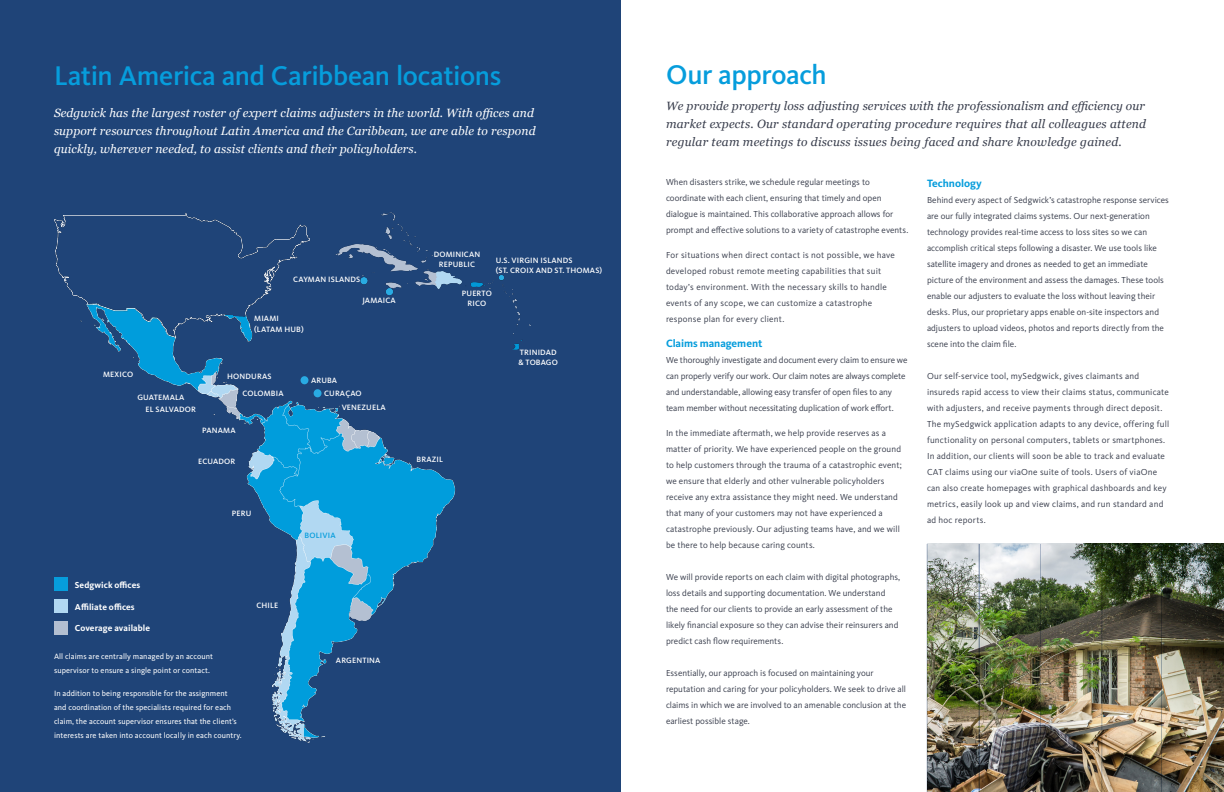
<style>
.page{position:relative;width:1224px;height:792px;background:#fff}
.page>*{position:absolute;margin:0;border:0;box-sizing:border-box;transform-origin:0 0}
.TOC_Tag{font:500 28px "Kievit OT";letter-spacing:-.015em;color:#069ddc}
.t1{font:italic 12px/18px "Georgia";letter-spacing:.02em;color:#373c4b;text-align:justify}
.t2{font:italic 12px/18px "Georgia";letter-spacing:.01em;color:#fff}
.t3{font:700 11px "Kievit OT";letter-spacing:-.005em;color:#069ddc}
.t4{font:9px/16px "Kievit OT";letter-spacing:.005em;color:#373c4b}
.t5{font:9px/16px "Kievit OT";letter-spacing:.025em;color:#373c4b}
.t6{font:700 9px "Kievit OT";letter-spacing:.01em;color:#fff}
.t7{font:8px/14px "Kievit OT";letter-spacing:.01em;color:#fff}
.t8{font:500 8px/10px "Kievit OT";letter-spacing:.02em;color:#fff;text-align:center}
.t9{font:500 8px "Kievit OT";letter-spacing:.02em;color:#069ddc}
</style>
<div class="page">
<div style="left:0;top:0;width:621px;height:792px;background:#1f4478"></div>
<img style="left:335px;top:212px;width:196px;height:138px">
<div style="left:54px;top:577px;width:14px;height:14px;background:#069ddc"></div>
<div style="left:54px;top:599px;width:14px;height:14px;background:#b1d8f2"></div>
<div style="left:54px;top:621px;width:14px;height:14px;background:#b3bfd1"></div>
<img style="left:113px;top:282px;width:359px;height:461px">
<img style="left:54px;top:213px;width:262px;height:134px">
<div style="left:314px;top:389px;width:8px;height:8px;background:#29abe3;border-radius:50%"></div>
<div style="left:301px;top:376px;width:7px;height:8px;background:#29abe3;border-radius:50%"></div>
<img style="left:927px;top:543px;width:297px;height:249px">
<hr style="left:979px;top:544px;width:1px;height:248px;background:#b3bfd1">
<hr style="left:927px;top:544px;width:1px;height:248px;background:#b3bfd1">
<hr style="left:1040px;top:544px;width:1px;height:248px;background:#b3bfd1">
<hr style="left:1102px;top:544px;width:1px;height:248px;background:#b3bfd1">
<hr style="left:1161px;top:544px;width:1px;height:248px;background:#b3bfd1">
<p class="TOC_Tag" style="left:54px;top:59px;width:449px">Latin America and Caribbean locations</p>
<p class="t2" style="left:54px;top:103px;width:483px">Sedgwick has the largest roster of expert claims adjusters in the world. With offices and support resources throughout Latin America and the Caribbean, we are able to respond quickly, wherever needed, to assist clients and their policyholders.</p>
<p class="t8" style="left:293px;top:275px;width:69px">CAYMAN ISLANDS</p>
<p class="t8" style="left:103px;top:369px;width:31px">MEXICO</p>
<p class="t8" style="left:137px;top:392px;width:49px">GUATEMALA</p>
<p class="t8" style="left:145px;top:404px;width:52px">EL SALVADOR</p>
<p class="t8" style="left:254px;top:313px;width:51px;line-height:11px;text-align:left">MIAMI (LATAM HUB)</p>
<p class="t8" style="left:227px;top:371px;width:46px">HONDURAS</p>
<p class="t8" style="left:311px;top:375px;width:28px">ARUBA</p>
<p class="t8" style="left:362px;top:295px;width:35px">JAMAICA</p>
<p class="t8" style="left:243px;top:388px;width:43px">COLOMBIA</p>
<p class="t8" style="left:324px;top:388px;width:39px">CURAÇAO</p>
<p class="t8" style="left:342px;top:403px;width:46px">VENEZUELA</p>
<p class="t8" style="left:202px;top:425px;width:35px">PANAMA</p>
<p class="t8" style="left:198px;top:457px;width:39px">ECUADOR</p>
<p class="t6" style="left:75px;top:579px;width:67px">Sedgwick offices</p>
<p class="t6" style="left:75px;top:601px;width:61px">Affiliate offices</p>
<p class="t6" style="left:75px;top:623px;width:77px">Coverage available</p>
<p class="t8" style="left:232px;top:508px;width:21px">PERU</p>
<p class="t8" style="left:256px;top:601px;width:24px">CHILE</p>
<p class="t7" style="left:54px;top:650px;width:161px">All claims are centrally managed by an account supervisor to ensure a single point or contact.</p>
<p class="t7" style="left:54px;top:686px;width:189px">In addition to being responsible for the assignment and coordination of the specialists required for each claim, the account supervisor ensures that the client’s interests are taken into account locally in each country.</p>
<p class="t9" style="left:305px;top:530px;width:33px">BOLIVIA</p>
<p class="t8" style="left:336px;top:655px;width:46px">ARGENTINA</p>
<p class="t8" style="left:434px;top:249px;width:48px">DOMINICAN<br>REPUBLIC</p>
<p class="t8" style="left:462px;top:288px;width:32px">PUERTO<br>RICO</p>
<p class="t8" style="left:496px;top:255px;width:108px;text-align:left">U.S. VIRGIN ISLANDS<br>(ST. CROIX AND ST. THOMAS)</p>
<p class="t8" style="left:417px;top:454px;width:28px">BRAZIL</p>
<p class="t8" style="left:520px;top:348px;width:38px">TRINIDAD</p>
<p class="t8" style="left:519px;top:358px;width:41px">&amp; TOBAGO</p>
<p class="TOC_Tag" style="left:666px;top:58px;width:162px">Our approach</p>
<p class="t1" style="left:666px;top:97px;width:482px">We provide property loss adjusting services with the professionalism and efficiency our market expects. Our standard operating procedure requires that all colleagues attend regular team meetings to discuss issues being faced and share knowledge gained.</p>
<p class="t4" style="left:666px;top:174px;width:244px">When disasters strike, we schedule regular meetings to coordinate with each client, ensuring that timely and open dialogue is maintained. This collaborative approach allows for prompt and effective solutions to a variety of catastrophe events.</p>
<p class="t5" style="left:666px;top:247px;width:231px">For situations when direct contact is not possible, we have developed robust remote meeting capabilities that suit today’s environment. With the necessary skills to handle events of any scope, we can customize a catastrophe response plan for every client.</p>
<p class="t3" style="left:666px;top:337px;width:98px">Claims management</p>
<p class="t4" style="left:666px;top:352px;width:243px">We thoroughly investigate and document every claim to ensure we can properly verify our work. Our claim notes are always complete and understandable, allowing easy transfer of open files to any team member without necessitating duplication of work effort.</p>
<p class="t4" style="left:666px;top:425px;width:237px">In the immediate aftermath, we help provide reserves as a matter of priority. We have experienced people on the ground to help customers through the trauma of a catastrophic event; we ensure that elderly and other vulnerable policyholders receive any extra assistance they might need. We understand that many of your customers may not have experienced a catastrophe previously. Our adjusting teams have, and we will be there to help because caring counts.</p>
<p class="t4" style="left:666px;top:569px;width:236px">We will provide reports on each claim with digital photographs,</p>
<p class="t4" style="left:666px;top:585px;width:221px">loss details and supporting documentation. We understand</p>
<p class="t4" style="left:666px;top:601px;width:234px">the need for our clients to provide an early assessment of the likely financial exposure so they can advise their reinsurers and predict cash flow requirements.</p>
<p class="t4" style="left:666px;top:665px;width:242px">Essentially, our approach is focused on maintaining your reputation and caring for your policyholders. We seek to drive all claims in which we are involved to an amenable conclusion at the earliest possible stage.</p>
<p class="t3" style="left:927px;top:176px;width:56px">Technology</p>
<p class="t4" style="left:927px;top:192px;width:243px">Behind every aspect of Sedgwick’s catastrophe response services are our fully integrated claims systems. Our next-generation technology provides real-time access to loss sites so we can accomplish critical steps following a disaster. We use tools like satellite imagery and drones as needed to get an immediate picture of the environment and assess the damages. These tools enable our adjusters to evaluate the loss without leaving their desks. Plus, our proprietary apps enable on-site inspectors and adjusters to upload videos, photos and reports directly from the scene into the claim file.</p>
<p class="t4" style="left:927px;top:368px;width:244px">Our self-service tool, mySedgwick, gives claimants and insureds rapid access to view their claims status, communicate with adjusters, and receive payments through direct deposit.<br>The mySedgwick application adapts to any device, offering full functionality on personal computers, tablets or smartphones.<br>In addition, our clients will soon be able to track and evaluate CAT claims using our viaOne suite of tools. Users of viaOne can also create homepages with graphical dashboards and key metrics, easily look up and view claims, and run standard and ad hoc reports.</p>
</div>
